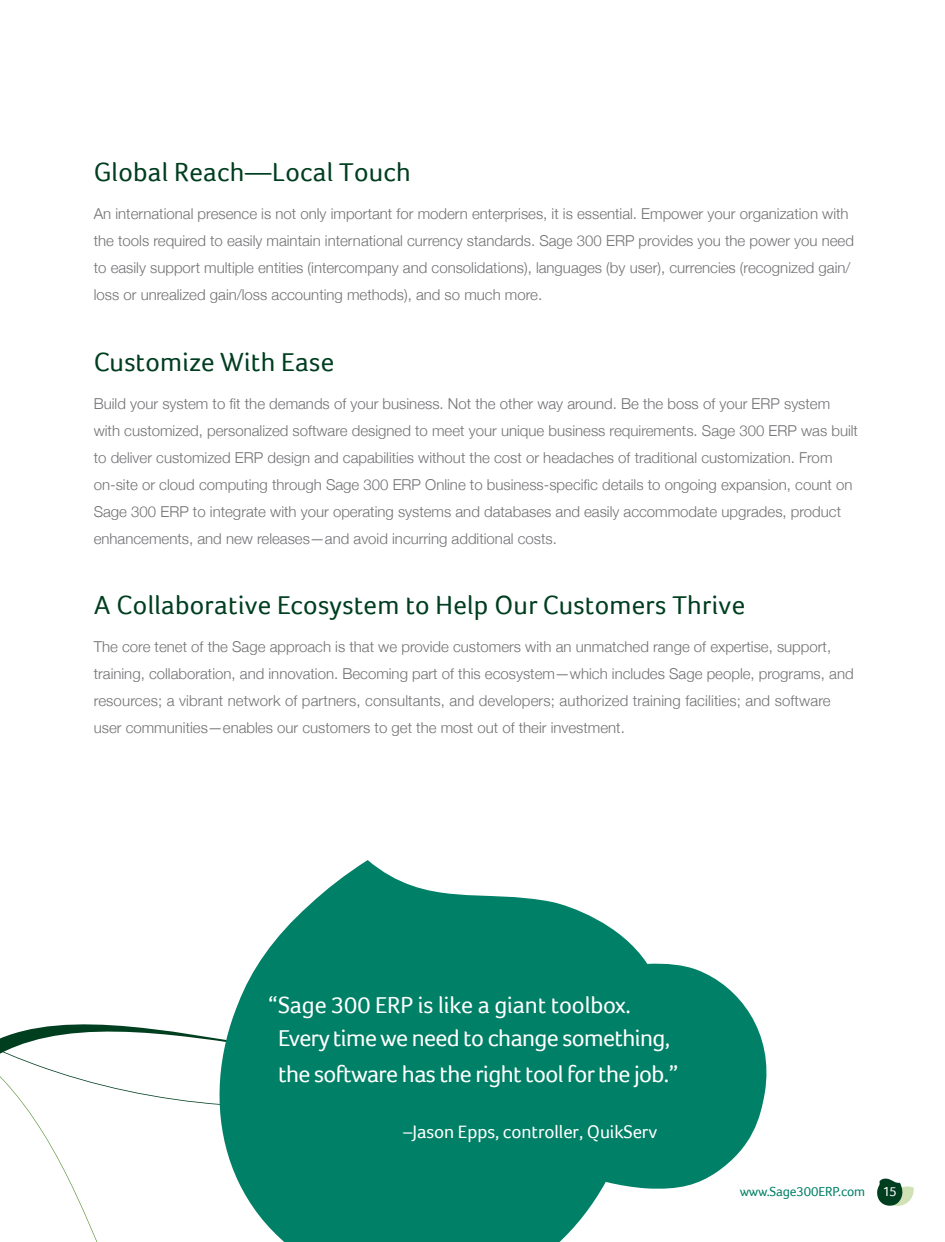
<style>
.page{position:relative;width:945px;height:1242px;background:#fff}
.page>*{position:absolute;margin:0;border:0;box-sizing:border-box;transform-origin:0 0}
.Subheads{font:27px "Foco";letter-spacing:.01em;color:#003e20}
.Quotations{font:24px/33px "Foco";letter-spacing:-.025em;color:#fff}
.Quotations-2{font:18.75px "Foco";letter-spacing:-.005em;color:#fff}
.Body_copy{font:300 15px/27px "Helvetica Neue";color:#717074}
.t1{font:13.5px "Foco";letter-spacing:-.01em;color:#008066}
.t2{font:13.5px "Foco";color:#fff}
</style>
<div class="page">
<svg style="left:0;top:1024px;width:198px;height:128px"></svg>
<svg style="left:198px;top:860px;width:569px;height:382px;fill:#008066"></svg>
<svg style="left:877px;top:1178px;width:37px;height:28px"></svg>
<p class="Subheads" style="left:94px;top:156px;width:319px">Global Reach—Local Touch</p>
<p class="Body_copy" style="left:94px;top:200px;width:762px">An international presence is not only important for modern enterprises, it is essential. Empower your organization with the tools required to easily maintain international currency standards. Sage 300 ERP provides you the power you need to easily support multiple entities (intercompany and consolidations), languages (by user), currencies (recognized gain/ loss or unrealized gain/loss accounting methods), and so much more.</p>
<p class="Subheads" style="left:94px;top:346px;width:242px">Customize With Ease</p>
<p class="Body_copy" style="left:94px;top:389px;width:766px">Build your system to fit the demands of your business. Not the other way around. Be the boss of your ERP system with customized, personalized software designed to meet your unique business requirements. Sage 300 ERP was built to deliver customized ERP design and capabilities without the cost or headaches of traditional customization. From on-site or cloud computing through Sage 300 ERP Online to business-specific details to ongoing expansion, count on Sage 300 ERP to integrate with your operating systems and databases and easily accommodate upgrades, product enhancements, and new releases—and avoid incurring additional costs.</p>
<p class="Subheads" style="left:94px;top:590px;width:653px">A Collaborative Ecosystem to Help Our Customers Thrive</p>
<p class="Body_copy" style="left:94px;top:633px;width:761px">The core tenet of the Sage approach is that we provide customers with an unmatched range of expertise, support, training, collaboration, and innovation. Becoming part of this ecosystem—which includes Sage people, programs, and resources; a vibrant network of partners, consultants, and developers; authorized training facilities; and software user communities—enables our customers to get the most out of their investment.</p>
<p class="Quotations" style="left:278px;top:988px;width:394px;text-indent:-10px">“Sage 300 ERP is like a giant toolbox.<br>Every time we need to change something,</p>
<p class="Quotations" style="left:278px;top:1057px;width:402px">the software has the right tool for the job.”</p>
<p class="Quotations-2" style="left:403px;top:1121px;width:256px">–Jason Epps, controller, QuikServ</p>
<p class="t1" style="left:740px;top:1184px;width:127px">www.Sage300ERP.com</p>
<p class="t2" style="left:883px;top:1184px;width:16px">15</p>
</div>
